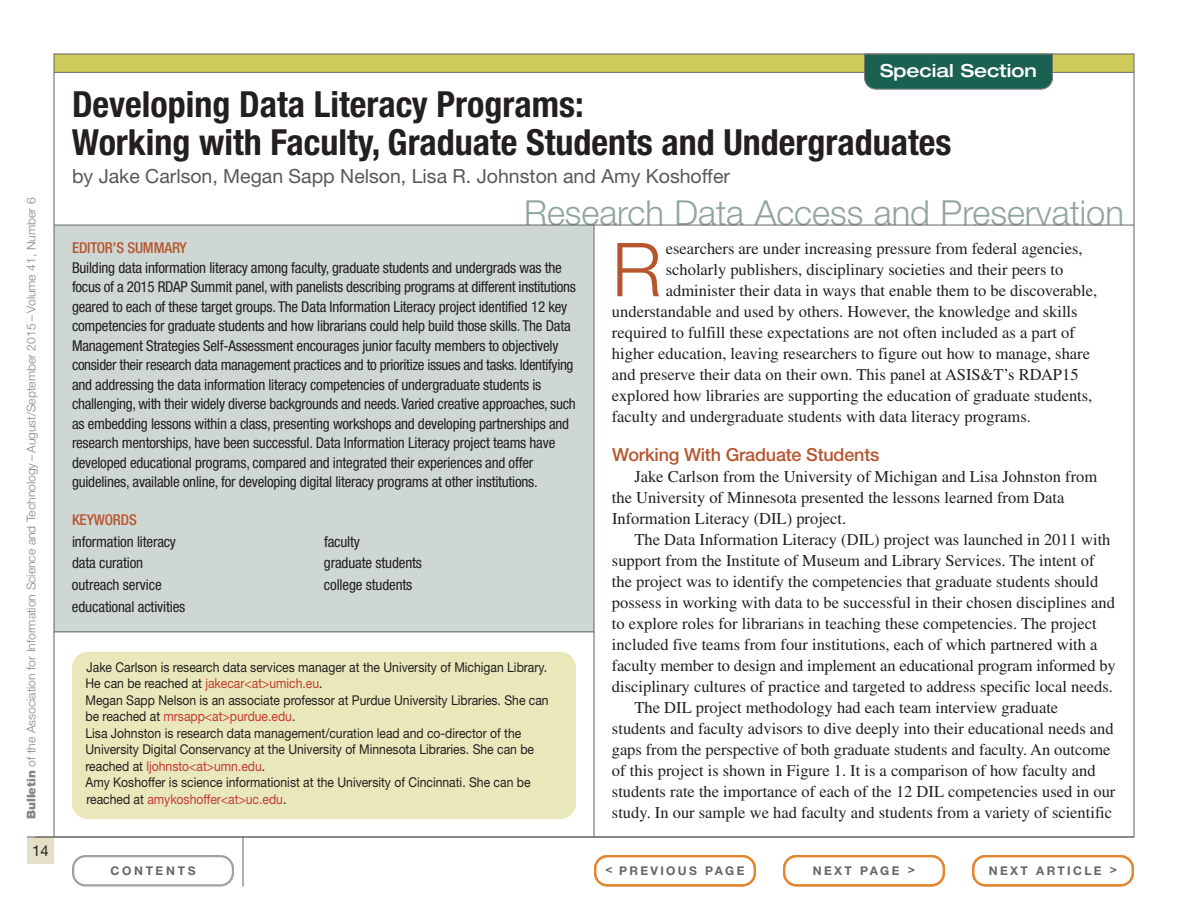
<style>
.page{position:relative;width:1188px;height:918px;background:#fff}
.page>*{position:absolute;margin:0;border:0;box-sizing:border-box;transform-origin:0 0}
.t1{font:300 74.55px "Helvetica Neue LT Std";color:#b7562e}
.t2{font:700 condensed 36px/38.1px "Helvetica Neue LT Std";color:#231f20}
.t3{font:300 34.5px "Helvetica Neue LT Std";color:#8fa59f}
.t4{font:19.5px "Helvetica Neue LT Std";color:#57585a}
.t5{font:500 18px "Helvetica Neue LT Std";letter-spacing:-.01em;color:#b7562e}
.t6{font:500 expanded 18px "Helvetica Neue LT Std";color:#fff}
.t7{font:16.5px/21px "Times LT Std";color:#231f20}
.t8{font:condensed 15px/19.5px "Helvetica Neue LT Std";letter-spacing:-.015em;color:#231f20}
.t9{font:500 condensed 15px "Helvetica Neue LT Std";letter-spacing:-.01em;color:#b7562e}
.t10{font:15px "Helvetica Neue LT Std";color:#231f20}
.t11{font:13.5px/16.5px "Helvetica Neue LT Std";color:#231f20;scale:.9 1}
.t12{font:300 12px "Helvetica Neue LT Std";letter-spacing:-.005em;color:#888383}
.t13{font:700 12px "Helvetica Neue LT Std";letter-spacing:.195em;color:#676565}
.t14{font:700 12px "Helvetica Neue LT Std";letter-spacing:.22em;color:#676565}
.s1{font-weight:900}
.s2{color:#c53a36}
</style>
<div class="page">
<hr style="left:974px;top:225px;width:127px;height:1px;background:#676565">
<div style="left:54px;top:225px;width:540px;height:406px;background:#ced7d4"></div>
<div style="left:27px;top:837px;width:27px;height:27px;background:#e3e0c7"></div>
<div style="left:54px;top:54px;width:1080px;height:18px;background:#cdcc5b"></div>
<hr style="left:54px;top:72px;width:1080px;height:1px;background:#676565">
<hr style="left:27px;top:837px;width:1107px;height:1px;background:#646262">
<hr style="left:54px;top:54px;width:1px;height:783px;background:#646262">
<hr style="left:594px;top:225px;width:1px;height:612px;background:#646262">
<hr style="left:243px;top:837px;width:1px;height:49px;background:#646262">
<svg style="left:72px;top:855px;width:162px;height:31px"></svg>
<hr style="left:54px;top:631px;width:540px;height:1px;background:#646262">
<hr style="left:54px;top:54px;width:1080px;height:1px;background:#646262">
<svg style="left:864px;top:54px;width:189px;height:36px;background:#246556"></svg>
<hr style="left:54px;top:225px;width:912px;height:1px;background:#676565">
<svg style="left:1100px;top:225px;width:34px;height:1px"></svg>
<svg style="left:783px;top:855px;width:162px;height:31px"></svg>
<svg style="left:972px;top:855px;width:162px;height:31px"></svg>
<svg style="left:594px;top:855px;width:162px;height:31px"></svg>
<div style="left:72px;top:652px;width:504px;height:167px;background:#e9e8ba;border-radius:16px"></div>
<hr style="left:1134px;top:54px;width:1px;height:783px;background:#646262">
<p class="t12" style="left:27px;top:819px;width:623px;rotate:-90deg"><span class="s1">Bulletin</span> of the Association for Information Science and Technology – August/September 2015 – Volume 41, Number 6</p>
<p class="t10" style="left:32px;top:845px;width:18px">14</p>
<p class="t6" style="left:880px;top:64px;width:158px">Special Section</p>
<h2 class="t2" style="left:72px;top:88px;width:881px">Developing Data Literacy Programs:<br>Working with Faculty, Graduate Students and Undergraduates</h2>
<p class="t4" style="left:72px;top:169px;width:659px">by Jake Carlson, Megan Sapp Nelson, Lisa R. Johnston and Amy Koshoffer</p>
<h3 class="t3" style="left:524px;top:200px;width:601px">Research Data Access and Preservation</h3>
<p class="t9" style="left:72px;top:243px;width:116px">EDITOR’S SUMMARY</p>
<p class="t8" style="left:72px;top:259px;width:505px">Building data information literacy among faculty, graduate students and undergrads was the focus of a 2015 RDAP Summit panel, with panelists describing programs at different institutions geared to each of these target groups. The Data Information Literacy project identified 12 key competencies for graduate students and how librarians could help build those skills. The Data Management Strategies Self-Assessment encourages junior faculty members to objectively consider their research data management practices and to prioritize issues and tasks. Identifying and addressing the data information literacy competencies of undergraduate students is challenging, with their widely diverse backgrounds and needs. Varied creative approaches, such as embedding lessons within a class, presenting workshops and developing partnerships and research mentorships, have been successful. Data Information Literacy project teams have developed educational programs, compared and integrated their experiences and offer guidelines, available online, for developing digital literacy programs at other institutions.</p>
<p class="t9" style="left:72px;top:514px;width:66px">KEYWORDS</p>
<p class="t8" style="left:72px;top:533px;width:105px">information literacy</p>
<p class="t8" style="left:324px;top:533px;width:38px">faculty</p>
<p class="t8" style="left:72px;top:555px;width:73px">data curation</p>
<p class="t8" style="left:324px;top:555px;width:100px">graduate students</p>
<p class="t8" style="left:72px;top:576px;width:91px">outreach service</p>
<p class="t8" style="left:324px;top:576px;width:90px">college students</p>
<p class="t8" style="left:72px;top:598px;width:115px">educational activities</p>
<p class="t11" style="left:86px;top:660px;width:516px">Jake Carlson is research data services manager at the University of Michigan Library.<br>He can be reached at <span class="s2">jakecar&lt;at&gt;umich.eu</span>.<br>Megan Sapp Nelson is an associate professor at Purdue University Libraries. She can be reached at <span class="s2">mrsapp&lt;at&gt;purdue.edu</span>.<br>Lisa Johnston is research data management/curation lead and co-director of the University Digital Conservancy at the University of Minnesota Libraries. She can be reached at <span class="s2">ljohnsto&lt;at&gt;umn.edu</span>.<br>Amy Koshoffer is science informationist at the University of Cincinnati. She can be reached at <span class="s2">amykoshoffer&lt;at&gt;uc.edu</span>.</p>
<h1 class="t1" style="left:612px;top:243px;width:51px">R</h1>
<p class="t7" style="left:666px;top:240px;width:418px">esearchers are under increasing pressure from federal agencies,</p>
<p class="t7" style="left:666px;top:261px;width:399px">scholarly publishers, disciplinary societies and their peers to</p>
<p class="t7" style="left:666px;top:282px;width:433px">administer their data in ways that enable them to be discoverable,</p>
<p class="t7" style="left:612px;top:303px;width:467px">understandable and used by others. However, the knowledge and skills</p>
<p class="t7" style="left:612px;top:324px;width:465px">required to fulfill these expectations are not often included as a part of</p>
<p class="t7" style="left:612px;top:345px;width:480px">higher education, leaving researchers to figure out how to manage, share</p>
<p class="t7" style="left:612px;top:366px;width:468px">and preserve their data on their own. This panel at ASIS&amp;T’s RDAP15</p>
<p class="t7" style="left:612px;top:387px;width:482px">explored how libraries are supporting the education of graduate students,</p>
<p class="t7" style="left:612px;top:408px;width:420px">faculty and undergraduate students with data literacy programs.</p>
<p class="t5" style="left:612px;top:448px;width:269px">Working With Graduate Students</p>
<p class="t7" style="left:612px;top:468px;width:487px;text-indent:23px">Jake Carlson from the University of Michigan and Lisa Johnston from the University of Minnesota presented the lessons learned from Data<br>Information Literacy (DIL) project.</p>
<p class="t7" style="left:634px;top:531px;width:478px">The Data Information Literacy (DIL) project was launched in 2011 with</p>
<p class="t7" style="left:612px;top:552px;width:484px">support from the Institute of Museum and Library Services. The intent of</p>
<p class="t7" style="left:612px;top:573px;width:488px">the project was to identify the competencies that graduate students should</p>
<p class="t7" style="left:612px;top:594px;width:504px">possess in working with data to be successful in their chosen disciplines and</p>
<p class="t7" style="left:612px;top:615px;width:486px">to explore roles for librarians in teaching these competencies. The project</p>
<p class="t7" style="left:612px;top:636px;width:487px">included five teams from four institutions, each of which partnered with a</p>
<p class="t7" style="left:612px;top:657px;width:505px">faculty member to design and implement an educational program informed by</p>
<p class="t7" style="left:612px;top:678px;width:502px">disciplinary cultures of practice and targeted to address specific local needs.</p>
<p class="t7" style="left:634px;top:699px;width:425px">The DIL project methodology had each team interview graduate</p>
<p class="t7" style="left:612px;top:720px;width:503px">students and faculty advisors to dive deeply into their educational needs and</p>
<p class="t7" style="left:612px;top:741px;width:500px">gaps from the perspective of both graduate students and faculty. An outcome</p>
<p class="t7" style="left:612px;top:762px;width:485px">of this project is shown in Figure 1. It is a comparison of how faculty and</p>
<p class="t7" style="left:612px;top:783px;width:505px">students rate the importance of each of the 12 DIL competencies used in our</p>
<p class="t7" style="left:612px;top:804px;width:502px">study. In our sample we had faculty and students from a variety of scientific</p>
<p class="t14" style="left:111px;top:866px;width:86px">CONTENTS</p>
<p class="t13" style="left:606px;top:866px;width:140px">&lt; PREVIOUS PAGE</p>
<p class="t13" style="left:813px;top:866px;width:104px">NEXT PAGE &gt;</p>
<p class="t13" style="left:989px;top:866px;width:130px">NEXT ARTICLE &gt;</p>
</div>
